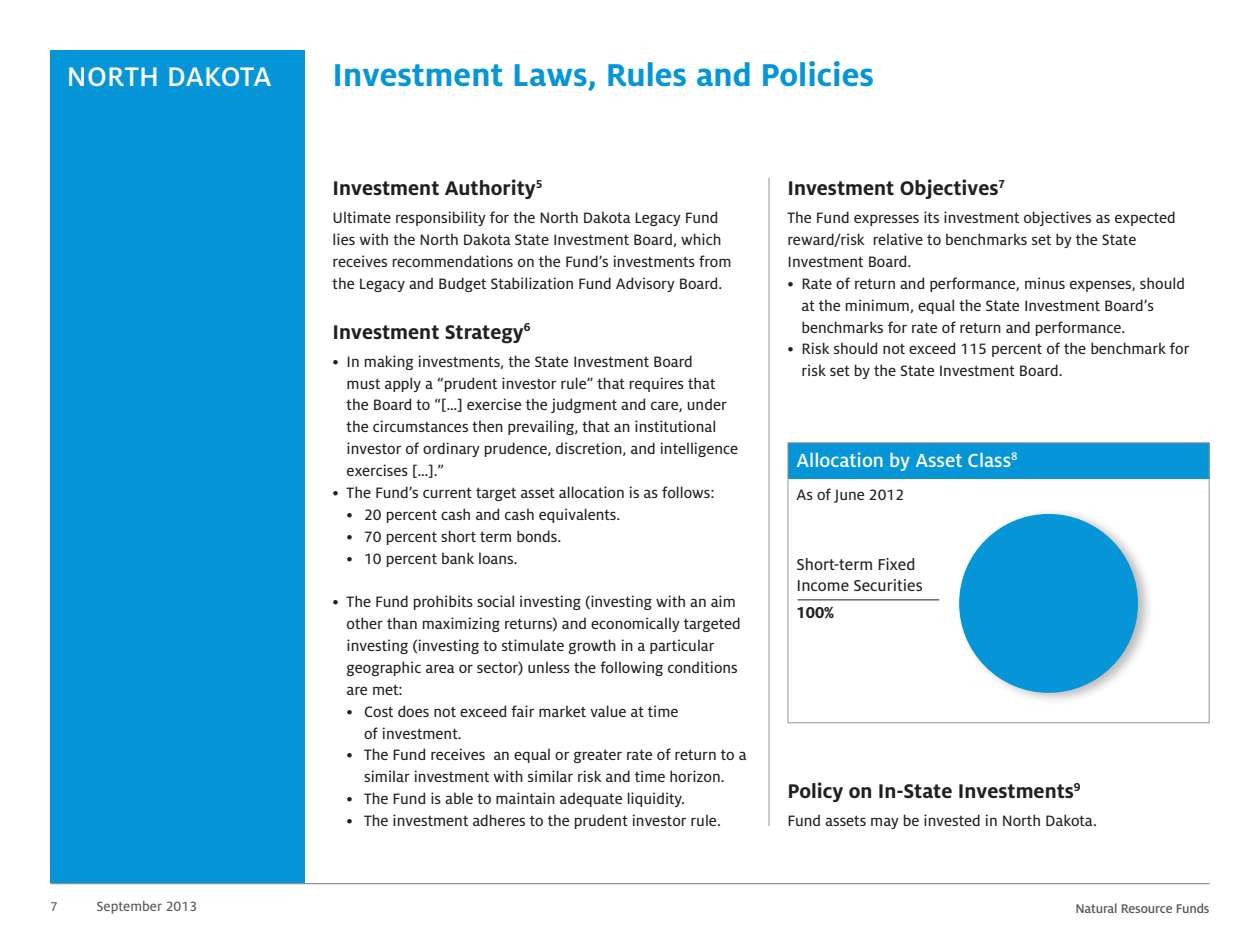
<style>
.page{position:relative;width:1260px;height:945px;background:#fff}
.page>*{position:absolute;margin:0;border:0;box-sizing:border-box;transform-origin:0 0}
.page_head{font:700 35px "Milo OT";color:#0696d7}
.t1{font:500 29.75px "Milo OT";letter-spacing:.01em;color:#fff}
.black_sub_head{font:700 21.88px "Milo OT";color:#231f20}
.blue_box_header_whit{font:500 21px "Milo OT";color:#fff}
.asset_class{font:17.5px/21px "Milo OT Text";color:#231f20}
.asset_class-2{font:700 17.5px "Milo OT";color:#231f20}
.body_and_bullets{font:16.62px/21.9px "Milo OT Text";color:#231f20}
.t2{font:14.88px "Milo OT Text";color:#57585a}
.t3{font:500 14px "Milo OT";letter-spacing:-.01em;color:#57585a}
.t4{font:14px "Milo OT Text";color:#57585a}
</style>
<div class="page">
<div style="left:50px;top:50px;width:255px;height:833px;background:#0696d7"></div>
<hr style="left:50px;top:883px;width:1160px;height:1px;background:#76787b">
<hr style="left:769px;top:178px;width:1px;height:648px;background:#939598">
<div style="left:956px;top:508px;width:197px;height:197px;background:#231f20;opacity:.3"></div>
<div style="left:959px;top:514px;width:179px;height:179px;background:#0696d7;border-radius:89px"></div>
<hr style="left:798px;top:600px;width:141px;height:1px;background:#231f20">
<div style="left:788px;top:443px;width:422px;height:35px;background:#0696d7"></div>
<div style="left:788px;top:442px;width:422px;height:281px;border:1px solid #939598"></div>
<h2 class="t1" style="left:67px;top:60px;width:206px">NORTH DAKOTA</h2>
<p class="page_head" style="left:333px;top:55px;width:543px">Investment Laws, Rules and Policies</p>
<p class="black_sub_head" style="left:333px;top:176px;width:211px">Investment Authority<sup>5</sup></p>
<p class="body_and_bullets" style="left:333px;top:207px;width:400px">Ultimate responsibility for the North Dakota Legacy Fund lies with the North Dakota State Investment Board, which receives recommendations on the Fund’s investments from the Legacy and Budget Stabilization Fund Advisory Board.</p>
<p class="black_sub_head" style="left:333px;top:319px;width:199px">Investment Strategy<sup>6</sup></p>
<p class="body_and_bullets" style="left:347px;top:351px;width:393px;text-indent:-14px">• In making investments, the State Investment Board<br>must apply a “prudent investor rule” that requires that the Board to “[…] exercise the judgment and care, under the circumstances then prevailing, that an institutional investor of ordinary prudence, discretion, and intelligence exercises […].”</p>
<p class="body_and_bullets" style="left:333px;top:482px;width:384px">• The Fund’s current target asset allocation is as follows:</p>
<p class="body_and_bullets" style="left:347px;top:504px;width:275px">• 20 percent cash and cash equivalents.</p>
<p class="body_and_bullets" style="left:347px;top:526px;width:216px">• 70 percent short term bonds.</p>
<p class="body_and_bullets" style="left:347px;top:548px;width:172px">• 10 percent bank loans.</p>
<p class="body_and_bullets" style="left:347px;top:591px;width:396px;text-indent:-14px">• The Fund prohibits social investing (investing with an aim other than maximizing returns) and economically targeted investing (investing to stimulate growth in a particular geographic area or sector) unless the following conditions are met:</p>
<p class="body_and_bullets" style="left:364px;top:701px;width:316px;text-indent:-18px">• Cost does not exceed fair market value at time of investment.</p>
<p class="body_and_bullets" style="left:347px;top:744px;width:401px;text-align:center">• The Fund receives an equal or greater rate of return to a similar investment with similar risk and time horizon.</p>
<p class="body_and_bullets" style="left:347px;top:788px;width:340px">• The Fund is able to maintain adequate liquidity.</p>
<p class="body_and_bullets" style="left:347px;top:810px;width:376px">• The investment adheres to the prudent investor rule.</p>
<p class="black_sub_head" style="left:788px;top:176px;width:219px">Investment Objectives<sup>7</sup></p>
<p class="body_and_bullets" style="left:788px;top:207px;width:390px">The Fund expresses its investment objectives as expected reward/risk relative to benchmarks set by the State<br>Investment Board.</p>
<p class="body_and_bullets" style="left:802px;top:273px;width:385px;text-indent:-14px">• Rate of return and performance, minus expenses, should at the minimum, equal the State Investment Board’s benchmarks for rate of return and performance.</p>
<p class="body_and_bullets" style="left:802px;top:338px;width:389px;text-indent:-14px">• Risk should not exceed 115 percent of the benchmark for risk set by the State Investment Board.</p>
<p class="blue_box_header_whit" style="left:797px;top:448px;width:223px">Allocation by Asset Class<sup>8</sup></p>
<p class="body_and_bullets" style="left:797px;top:484px;width:109px">As of June 2012</p>
<p class="asset_class" style="left:797px;top:554px;width:128px">Short-term Fixed<br>Income Securities</p>
<p class="asset_class-2" style="left:797px;top:602px;width:39px">100%</p>
<p class="black_sub_head" style="left:788px;top:779px;width:295px">Policy on In-State Investments<sup>9</sup></p>
<p class="body_and_bullets" style="left:788px;top:810px;width:311px">Fund assets may be invested in North Dakota.</p>
<p class="t4" style="left:50px;top:899px;width:9px">7</p>
<p class="t2" style="left:96px;top:898px;width:102px">September 2013</p>
<p class="t3" style="left:1075px;top:901px;width:136px">Natural Resource Funds</p>
</div>
